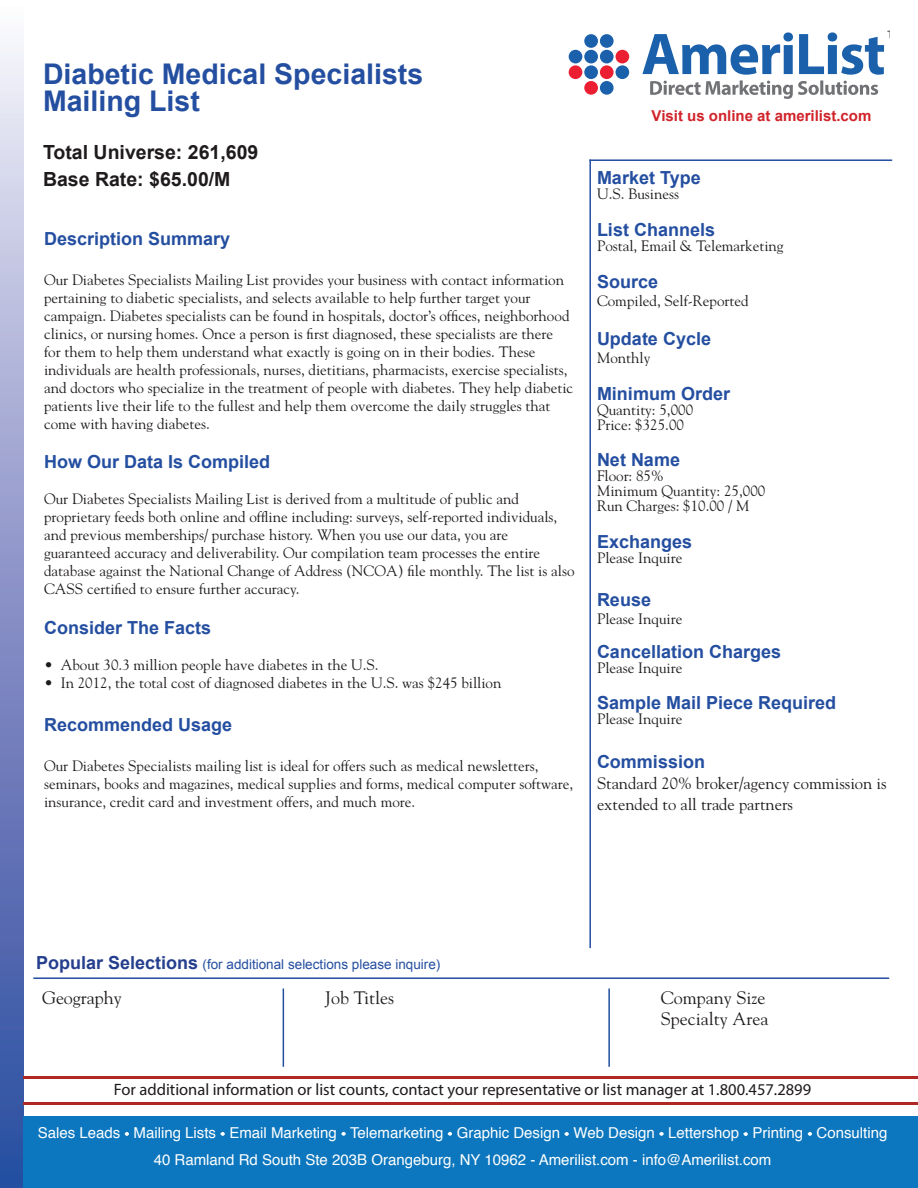
<style>
.page{position:relative;width:918px;height:1188px;background:#fff}
.page>*{position:absolute;margin:0;border:0;box-sizing:border-box;transform-origin:0 0}
.t1{font:700 28.5px/27px "Arial";color:#244ea0}
.t2{font:700 19.5px "Arial";color:#1f1b1d}
.t3{font:700 18px "Arial";color:#244ea0}
.t4{font:18px "Goudy";color:#1f1b1d}
.t5{font:16.5px "Myriad Pro";color:#1f1b1d}
.t6{font:16.5px/21px "Goudy";color:#1f1b1d}
.t7{font:15px/18px "Goudy";color:#1f1b1d}
.t8{font:15px "Helvetica";color:#fff}
.t9{font:700 15px "Arial";color:#d1232a}
.t10{font:13.5px "Arial";color:#244ea0}
.s1{font-weight:700;font-size:18px;color:#253f8e}
</style>
<div class="page">
<div style="left:0;top:1px;width:24px;height:1187px;background:linear-gradient(to bottom,#f5eff8,#25439c)"></div>
<div style="left:584px;top:34px;width:14px;height:14px;background:#1a60ab;border-radius:50%"></div>
<div style="left:584px;top:50px;width:14px;height:13px;background:#1a60ab;border-radius:50%"></div>
<div style="left:584px;top:65px;width:14px;height:14px;background:#1a60ab;border-radius:50%"></div>
<div style="left:584px;top:81px;width:14px;height:14px;background:#ec1f32;border-radius:50%"></div>
<div style="left:600px;top:34px;width:14px;height:14px;background:#1a60ab;border-radius:50%"></div>
<div style="left:600px;top:50px;width:14px;height:13px;background:#1a60ab;border-radius:50%"></div>
<div style="left:600px;top:65px;width:14px;height:14px;background:#ec1f32;border-radius:50%"></div>
<div style="left:600px;top:81px;width:14px;height:14px;background:#1a60ab;border-radius:50%"></div>
<div style="left:616px;top:50px;width:13px;height:13px;background:#ec1f32;border-radius:50%"></div>
<svg style="left:642px;top:31px;width:247px;height:68px"></svg>
<div style="left:616px;top:65px;width:13px;height:14px;background:#1a60ab;border-radius:50%"></div>
<div style="left:569px;top:50px;width:13px;height:13px;background:#1a60ab;border-radius:50%"></div>
<div style="left:569px;top:65px;width:13px;height:14px;background:#ec1f32;border-radius:50%"></div>
<hr style="left:24px;top:1102px;width:894px;height:2px;background:#b02823">
<div style="left:24px;top:1117px;width:894px;height:71px;background:#0c77be"></div>
<hr style="left:589px;top:159px;width:303px;height:2px;background:#244ea0">
<hr style="left:589px;top:159px;width:2px;height:789px;background:#244ea0">
<svg style="left:125px;top:1132px;width:4px;height:4px"></svg>
<svg style="left:221px;top:1132px;width:4px;height:4px"></svg>
<svg style="left:342px;top:1132px;width:4px;height:4px"></svg>
<svg style="left:448px;top:1132px;width:4px;height:4px"></svg>
<svg style="left:565px;top:1132px;width:4px;height:4px"></svg>
<svg style="left:660px;top:1132px;width:4px;height:4px"></svg>
<svg style="left:744px;top:1132px;width:4px;height:4px"></svg>
<svg style="left:808px;top:1132px;width:4px;height:4px"></svg>
<hr style="left:24px;top:1076px;width:894px;height:3px;background:#b02823">
<hr style="left:33px;top:977px;width:856px;height:2px;background:#244ea0">
<hr style="left:283px;top:988px;width:1px;height:79px;background:#244ea0">
<hr style="left:608px;top:988px;width:2px;height:79px;background:#244ea0">
<p class="t1" style="left:43px;top:62px;width:382px">Diabetic Medical Specialists<br>Mailing List</p>
<p class="t2" style="left:43px;top:140px;width:217px">Total Universe: 261,609</p>
<p class="t2" style="left:43px;top:167px;width:189px">Base Rate: $65.00/M</p>
<p class="t3" style="left:597px;top:166px;width:105px">Market Type</p>
<p class="t7" style="left:597px;top:185px;width:84px">U.S. Business</p>
<p class="t3" style="left:597px;top:218px;width:120px">List Channels</p>
<p class="t7" style="left:597px;top:236px;width:188px">Postal, Email &amp; Telemarketing</p>
<p class="t3" style="left:597px;top:269px;width:63px">Source</p>
<p class="t7" style="left:597px;top:291px;width:153px">Compiled, Self-Reported</p>
<p class="t3" style="left:597px;top:327px;width:116px">Update Cycle</p>
<p class="t7" style="left:597px;top:349px;width:55px">Monthly</p>
<p class="t3" style="left:597px;top:382px;width:135px">Minimum Order</p>
<p class="t7" style="left:597px;top:400px;width:98px">Quantity: 5,000</p>
<p class="t7" style="left:597px;top:415px;width:89px">Price: $325.00</p>
<p class="t3" style="left:597px;top:448px;width:85px">Net Name</p>
<p class="t7" style="left:597px;top:467px;width:68px">Floor: 85%</p>
<p class="t7" style="left:597px;top:482px;width:170px">Minimum Quantity: 25,000</p>
<p class="t7" style="left:597px;top:497px;width:154px">Run Charges: $10.00 / M</p>
<p class="t3" style="left:597px;top:530px;width:97px">Exchanges</p>
<p class="t7" style="left:597px;top:548px;width:87px">Please Inquire</p>
<p class="t3" style="left:597px;top:588px;width:56px">Reuse</p>
<p class="t7" style="left:597px;top:610px;width:87px">Please Inquire</p>
<p class="t3" style="left:597px;top:640px;width:186px">Cancellation Charges</p>
<p class="t7" style="left:597px;top:658px;width:87px">Please Inquire</p>
<p class="t3" style="left:597px;top:691px;width:241px">Sample Mail Piece Required</p>
<p class="t7" style="left:597px;top:710px;width:87px">Please Inquire</p>
<p class="t3" style="left:597px;top:749px;width:110px">Commission</p>
<p class="t6" style="left:597px;top:772px;width:291px">Standard 20% broker/agency commission is extended to all trade partners</p>
<p class="t9" style="left:652px;top:106px;width:221px">Visit us online at amerilist.com</p>
<p class="t3" style="left:44px;top:227px;width:188px">Description Summary</p>
<p class="t7" style="left:44px;top:270px;width:531px">Our Diabetes Specialists Mailing List provides your business with contact information pertaining to diabetic specialists, and selects available to help further target your campaign. Diabetes specialists can be found in hospitals, doctor’s offices, neighborhood clinics, or nursing homes. Once a person is first diagnosed, these specialists are there for them to help them understand what exactly is going on in their bodies. These individuals are health professionals, nurses, dietitians, pharmacists, exercise specialists, and doctors who specialize in the treatment of people with diabetes. They help diabetic patients live their life to the fullest and help them overcome the daily struggles that come with having diabetes.</p>
<p class="t3" style="left:44px;top:450px;width:228px">How Our Data Is Compiled</p>
<p class="t7" style="left:44px;top:490px;width:532px">Our Diabetes Specialists Mailing List is derived from a multitude of public and proprietary feeds both online and offline including: surveys, self-reported individuals, and previous memberships/ purchase history. When you use our data, you are guaranteed accuracy and deliverability. Our compilation team processes the entire database against the National Change of Address (NCOA) file monthly. The list is also CASS certified to ensure further accuracy.</p>
<p class="t3" style="left:44px;top:616px;width:169px">Consider The Facts</p>
<p class="t7" style="left:44px;top:655px;width:336px">• About 30.3 million people have diabetes in the U.S.</p>
<p class="t7" style="left:44px;top:673px;width:459px">• In 2012, the total cost of diagnosed diabetes in the U.S. was $245 billion</p>
<p class="t3" style="left:44px;top:713px;width:190px">Recommended Usage</p>
<p class="t7" style="left:44px;top:756px;width:531px">Our Diabetes Specialists mailing list is ideal for offers such as medical newsletters, seminars, books and magazines, medical supplies and forms, medical computer software, insurance, credit card and investment offers, and much more.</p>
<p class="t10" style="left:36px;top:956px;width:406px"><span class="s1">Popular Selections</span> (for additional selections please inquire)</p>
<p class="t4" style="left:42px;top:987px;width:81px">Geography</p>
<p class="t4" style="left:325px;top:987px;width:70px">Job Titles</p>
<p class="t4" style="left:661px;top:987px;width:106px">Company Size</p>
<p class="t4" style="left:661px;top:1008px;width:109px">Specialty Area</p>
<p class="t5" style="left:114px;top:1080px;width:699px">For additional information or list counts, contact your representative or list manager at 1.800.457.2899</p>
<p class="t8" style="left:38px;top:1121px;width:851px">Sales Leads - Mailing Lists - Email Marketing - Telemarketing - Graphic Design - Web Design - Lettershop - Printing - Consulting</p>
<p class="t8" style="left:154px;top:1148px;width:619px">40 Ramland Rd South Ste 203B Orangeburg, NY 10962 - Amerilist.com - info@Amerilist.com</p>
</div>
